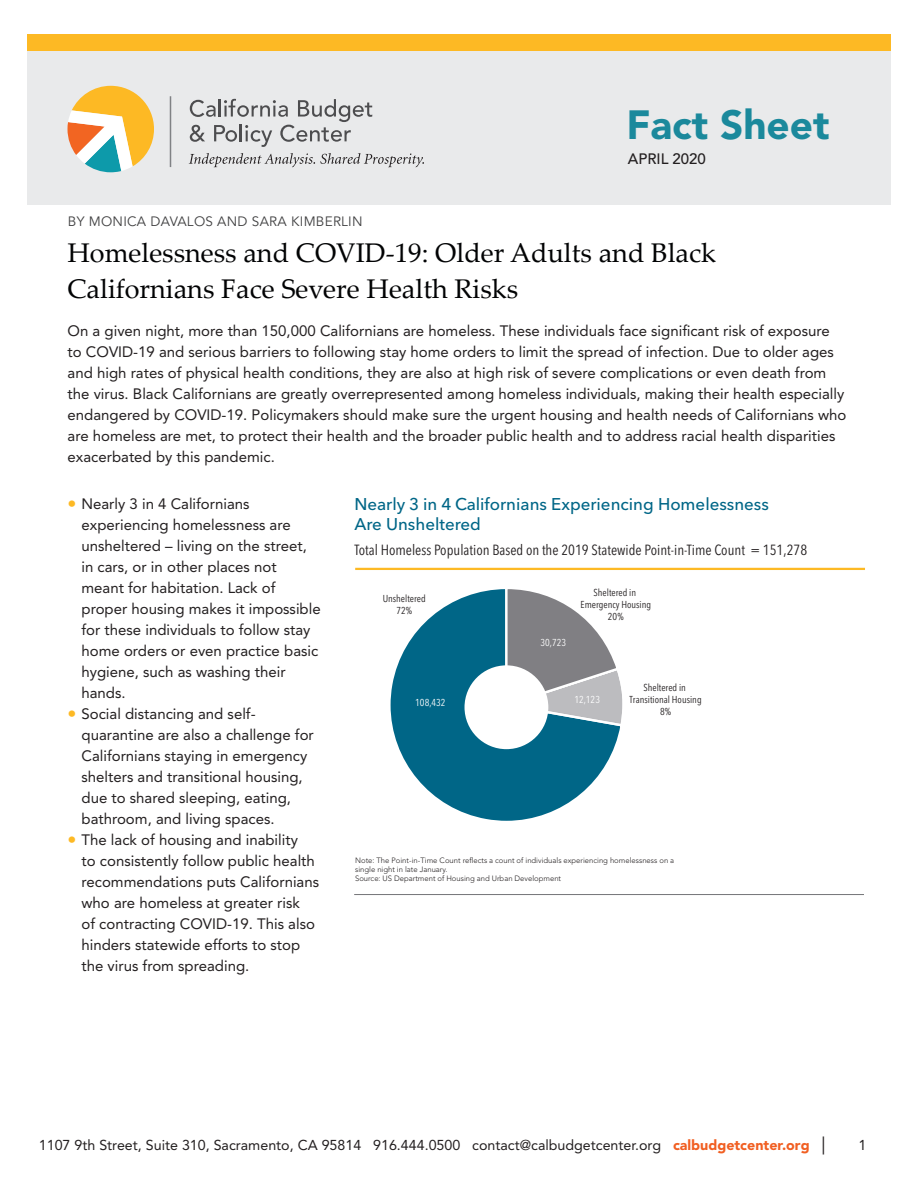
<style>
.page{position:relative;width:918px;height:1188px;background:#fff}
.page>*{position:absolute;margin:0;border:0;box-sizing:border-box;transform-origin:0 0}
.t1{font:900 40.5px "Avenir LT Std";color:#1b899c}
.t2{font:27px/36px "Palatino Linotype";color:#020304}
.t3{font:500 16.95px/20.2px "Avenir Next LT Pro";color:#006687}
.t4{font:15px/21px "Avenir LT Std";color:#231f20}
.t5{font:500 15px "Avenir LT Std";color:#231f20}
.t6{font:condensed 14.55px "Avenir Next LT Pro";color:#231f20}
.t7{font:14.25px "Avenir LT Std";color:#231f20}
.t8{font:13.5px "Avenir LT Std";letter-spacing:.02em;color:#414142}
.t9{font:condensed 10.05px/12px "Avenir Next LT Pro";color:#231f20;text-align:center}
.t10{font:condensed 10.05px "Avenir Next LT Pro";color:#fff}
.t11{font:300 7.65px/9.1px "Avenir LT Std";color:#231f20}
.s1{font-size:18px;color:#fdb924}
.s2{font-weight:900;color:#f15f22}
.s3{font-family:"Minion Pro";font-size:18px}
</style>
<div class="page">
<div style="left:27px;top:51px;width:864px;height:154px;background:#e9eaeb"></div>
<div style="left:27px;top:34px;width:864px;height:17px;background:#fdb924"></div>
<svg style="left:190px;top:99px;width:182px;height:48px"></svg>
<svg style="left:189px;top:153px;width:126px;height:14px"></svg>
<svg style="left:321px;top:153px;width:103px;height:14px"></svg>
<hr style="left:170px;top:96px;width:1px;height:71px;background:#808285">
<svg style="left:68px;top:86px;width:86px;height:86px"></svg>
<hr style="left:355px;top:568px;width:510px;height:2px;background:#fdb924">
<svg style="left:390px;top:589px;width:230px;height:232px;fill:#006687"></svg>
<svg style="left:505px;top:589px;width:118px;height:138px"></svg>
<div style="left:465px;top:665px;width:83px;height:84px;background:#fff;border-radius:50%"></div>
<hr style="left:354px;top:894px;width:510px;height:1px;background:#747578">
<p class="t8" style="left:68px;top:213px;width:296px">BY MONICA DAVALOS AND SARA KIMBERLIN</p>
<h1 class="t1" style="left:626px;top:101px;width:205px">Fact Sheet</h1>
<p class="t5" style="left:628px;top:150px;width:80px">APRIL 2020</p>
<h2 class="t2" style="left:68px;top:233px;width:650px">Homelessness and COVID-19: Older Adults and Black<br>Californians Face Severe Health Risks</h2>
<p class="t4" style="left:68px;top:320px;width:780px">On a given night, more than 150,000 Californians are homeless. These individuals face significant risk of exposure to COVID-19 and serious barriers to following stay home orders to limit the spread of infection. Due to older ages and high rates of physical health conditions, they are also at high risk of severe complications or even death from the virus. Black Californians are greatly overrepresented among homeless individuals, making their health especially endangered by COVID-19. Policymakers should make sure the urgent housing and health needs of Californians who are homeless are met, to protect their health and the broader public health and to address racial health disparities exacerbated by this pandemic.</p>
<p class="t4" style="left:82px;top:493px;width:241px;text-indent:-14px"><span class="s1">•</span> Nearly 3 in 4 Californians experiencing homelessness are unsheltered – living on the street, in cars, or in other places not meant for habitation. Lack of proper housing makes it impossible for these individuals to follow stay home orders or even practice basic hygiene, such as washing their hands.</p>
<p class="t4" style="left:82px;top:703px;width:234px;text-indent:-14px"><span class="s1">•</span> Social distancing and self&shy;quarantine are also a challenge for Californians staying in emergency shelters and transitional housing, due to shared sleeping, eating, bathroom, and living spaces.</p>
<p class="t4" style="left:82px;top:829px;width:239px;text-indent:-14px"><span class="s1">•</span> The lack of housing and inability<br>to consistently follow public health recommendations puts Californians who are homeless at greater risk<br>of contracting COVID-19. This also hinders statewide efforts to stop the virus from spreading.</p>
<p class="t3" style="left:354px;top:494px;width:416px">Nearly 3 in 4 Californians Experiencing Homelessness<br>Are Unsheltered</p>
<p class="t6" style="left:354px;top:541px;width:454px">Total Homeless Population Based on the 2019 Statewide Point-in-Time Count = 151,278</p>
<p class="t9" style="left:383px;top:592px;width:45px">Unsheltered<br>72%</p>
<p class="t10" style="left:415px;top:696px;width:32px">108,432</p>
<p class="t10" style="left:541px;top:636px;width:27px">30,723</p>
<p class="t9" style="left:581px;top:586px;width:72px">Sheltered in<br>Emergency Housing<br>20%</p>
<p class="t10" style="left:574px;top:693px;width:27px">12,123</p>
<p class="t9" style="left:630px;top:681px;width:74px">Sheltered in<br>Transitional Housing<br>8%</p>
<p class="t11" style="left:355px;top:856px;width:321px">Note: The Point-in-Time Count reflects a count of individuals experiencing homelessness on a single night in late January.<br>Source: US Department of Housing and Urban Development</p>
<p class="t7" style="left:39px;top:1137px;width:788px">1107 9th Street, Suite 310, Sacramento, CA 95814 916.444.0500 contact@calbudgetcenter.org <span class="s2">calbudgetcenter.org</span> <span class="s3">|</span></p>
<p class="t7" style="left:859px;top:1137px;width:9px">1</p>
</div>
